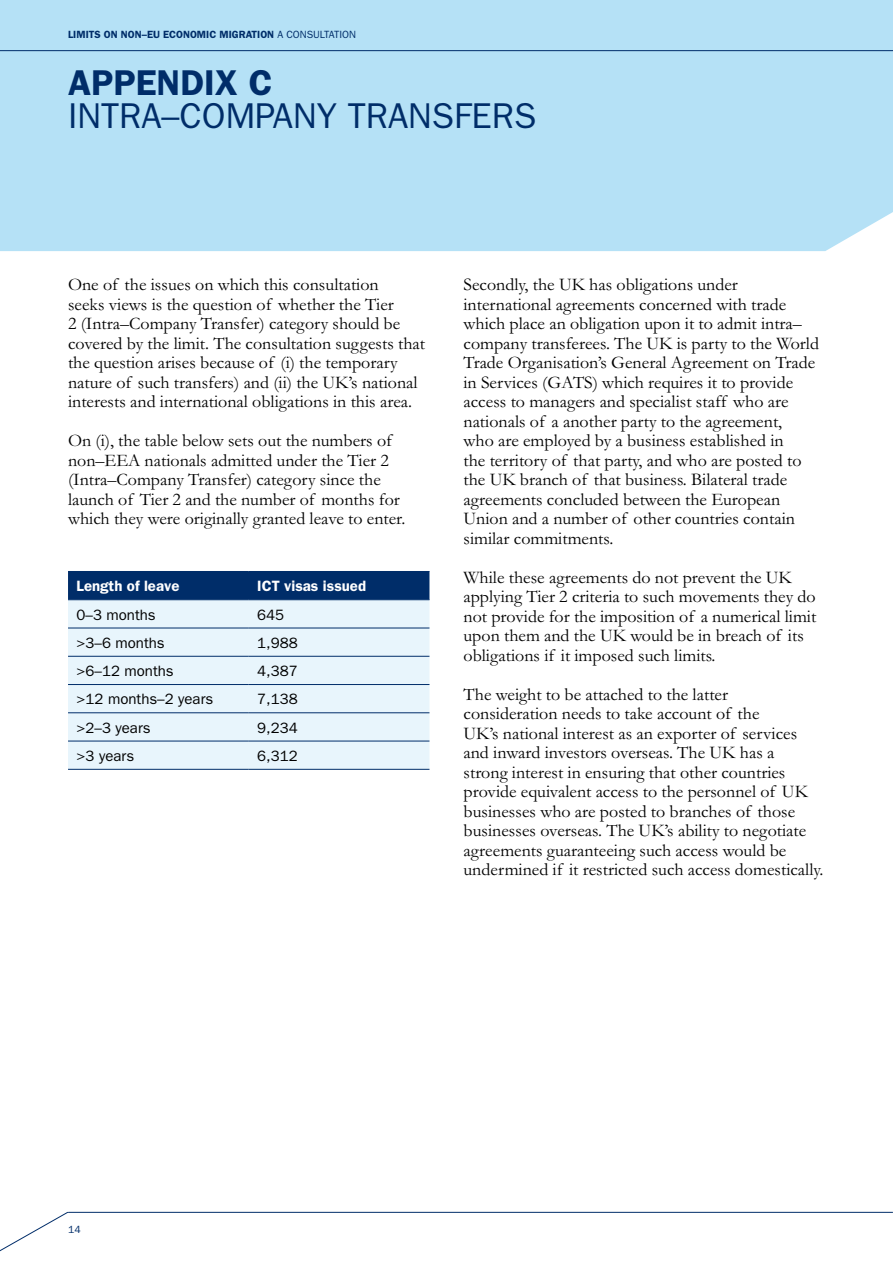
<style>
.page{position:relative;width:893px;height:1263px;background:#fff}
.page>*{position:absolute;margin:0;border:0;box-sizing:border-box;transform-origin:0 0}
.t1{font:36px "Franklin Gothic";color:#002d69}
.t2{font:600 36px "Franklin Gothic";color:#002d69}
.t3{font:18px/19.5px "Garamond";color:#000}
.t4{font:15px "Franklin Gothic";color:#000}
.t5{font:600 15px "Franklin Gothic";color:#fff}
.t6{font:600 10.5px "Franklin Gothic";color:#002d69}
.t7{font:10.5px "Franklin Gothic";color:#002d69}
.s1{font-weight:400}
</style>
<div class="page">
<hr style="left:68px;top:1212px;width:825px;height:1px;background:#002d69">
<svg style="left:0;top:1211px;width:69px;height:41px"></svg>
<div style="left:0;top:0;width:893px;height:251px;background:#b5e1f6"></div>
<hr style="left:0;top:50px;width:893px;height:1px;background:#002d69">
<div style="left:68px;top:572px;width:361px;height:27px;background:#002d69"></div>
<div style="left:68px;top:600px;width:361px;height:169px;background:#e8f5fc"></div>
<hr style="left:68px;top:571px;width:181px;height:1px;background:#002d69">
<hr style="left:249px;top:571px;width:180px;height:1px;background:#002d69">
<hr style="left:68px;top:599px;width:181px;height:1px;background:#002d69">
<hr style="left:249px;top:599px;width:180px;height:1px;background:#002d69">
<hr style="left:68px;top:628px;width:181px;height:1px;background:#002d69">
<hr style="left:249px;top:628px;width:180px;height:1px;background:#002d69">
<hr style="left:68px;top:656px;width:181px;height:1px;background:#002d69">
<hr style="left:249px;top:656px;width:180px;height:1px;background:#002d69">
<hr style="left:68px;top:684px;width:181px;height:1px;background:#002d69">
<hr style="left:249px;top:684px;width:180px;height:1px;background:#002d69">
<hr style="left:68px;top:712px;width:181px;height:1px;background:#002d69">
<hr style="left:249px;top:712px;width:180px;height:1px;background:#002d69">
<hr style="left:68px;top:741px;width:181px;height:1px;background:#002d69">
<hr style="left:249px;top:741px;width:180px;height:1px;background:#002d69">
<hr style="left:68px;top:769px;width:181px;height:1px;background:#002d69">
<hr style="left:249px;top:769px;width:180px;height:1px;background:#002d69">
<p class="t6" style="left:68px;top:28px;width:289px">LIMITS ON NON–EU ECONOMIC MIGRATION <span class="s1">A CONSULTATION</span></p>
<h1 class="t2" style="left:68px;top:61px;width:206px">APPENDIX C</h1>
<h1 class="t1" style="left:68px;top:95px;width:470px">INTRA–COMPANY TRANSFERS</h1>
<p class="t3" style="left:68px;top:275px;width:359px">One of the issues on which this consultation<br>seeks views is the question of whether the Tier<br>2 (Intra–Company Transfer) category should be covered by the limit. The consultation suggests that the question arises because of (i) the temporary nature of such transfers) and (ii) the UK’s national interests and international obligations in this area.</p>
<p class="t3" style="left:68px;top:431px;width:339px">On (i), the table below sets out the numbers of non–EEA nationals admitted under the Tier 2 (Intra–Company Transfer) category since the launch of Tier 2 and the number of months for which they were originally granted leave to enter.</p>
<p class="t5" style="left:77px;top:577px;width:104px">Length of leave</p>
<p class="t5" style="left:257px;top:577px;width:110px">ICT visas issued</p>
<p class="t4" style="left:77px;top:606px;width:81px">0–3 months</p>
<p class="t4" style="left:257px;top:606px;width:28px">645</p>
<p class="t4" style="left:77px;top:634px;width:90px">&gt;3–6 months</p>
<p class="t4" style="left:257px;top:634px;width:24px">1,988</p>
<p class="t4" style="left:77px;top:662px;width:99px">&gt;6–12 months</p>
<p class="t4" style="left:257px;top:662px;width:42px">4,387</p>
<p class="t4" style="left:77px;top:690px;width:138px">&gt;12 months–2 years</p>
<p class="t4" style="left:257px;top:690px;width:41px">7,138</p>
<p class="t4" style="left:77px;top:719px;width:76px">&gt;2–3 years</p>
<p class="t4" style="left:257px;top:719px;width:42px">9,234</p>
<p class="t4" style="left:77px;top:747px;width:59px">&gt;3 years</p>
<p class="t4" style="left:257px;top:747px;width:42px">6,312</p>
<p class="t3" style="left:463px;top:275px;width:357px">Secondly, the UK has obligations under international agreements concerned with trade which place an obligation upon it to admit intra– company transferees. The UK is party to the World Trade Organisation’s General Agreement on Trade in Services (GATS) which requires it to provide access to managers and specialist staff who are nationals of a another party to the agreement,<br>who are employed by a business established in<br>the territory of that party, and who are posted to the UK branch of that business. Bilateral trade agreements concluded between the European Union and a number of other countries contain similar commitments.</p>
<p class="t3" style="left:463px;top:567px;width:354px">While these agreements do not prevent the UK applying Tier 2 criteria to such movements they do not provide for the imposition of a numerical limit upon them and the UK would be in breach of its obligations if it imposed such limits.</p>
<p class="t3" style="left:463px;top:684px;width:361px">The weight to be attached to the latter consideration needs to take account of the<br>UK’s national interest as an exporter of services and inward investors overseas. The UK has a<br>strong interest in ensuring that other countries provide equivalent access to the personnel of UK businesses who are posted to branches of those businesses overseas. The UK’s ability to negotiate agreements guaranteeing such access would be undermined if it restricted such access domestically.</p>
<p class="t7" style="left:68px;top:1223px;width:14px">14</p>
</div>
